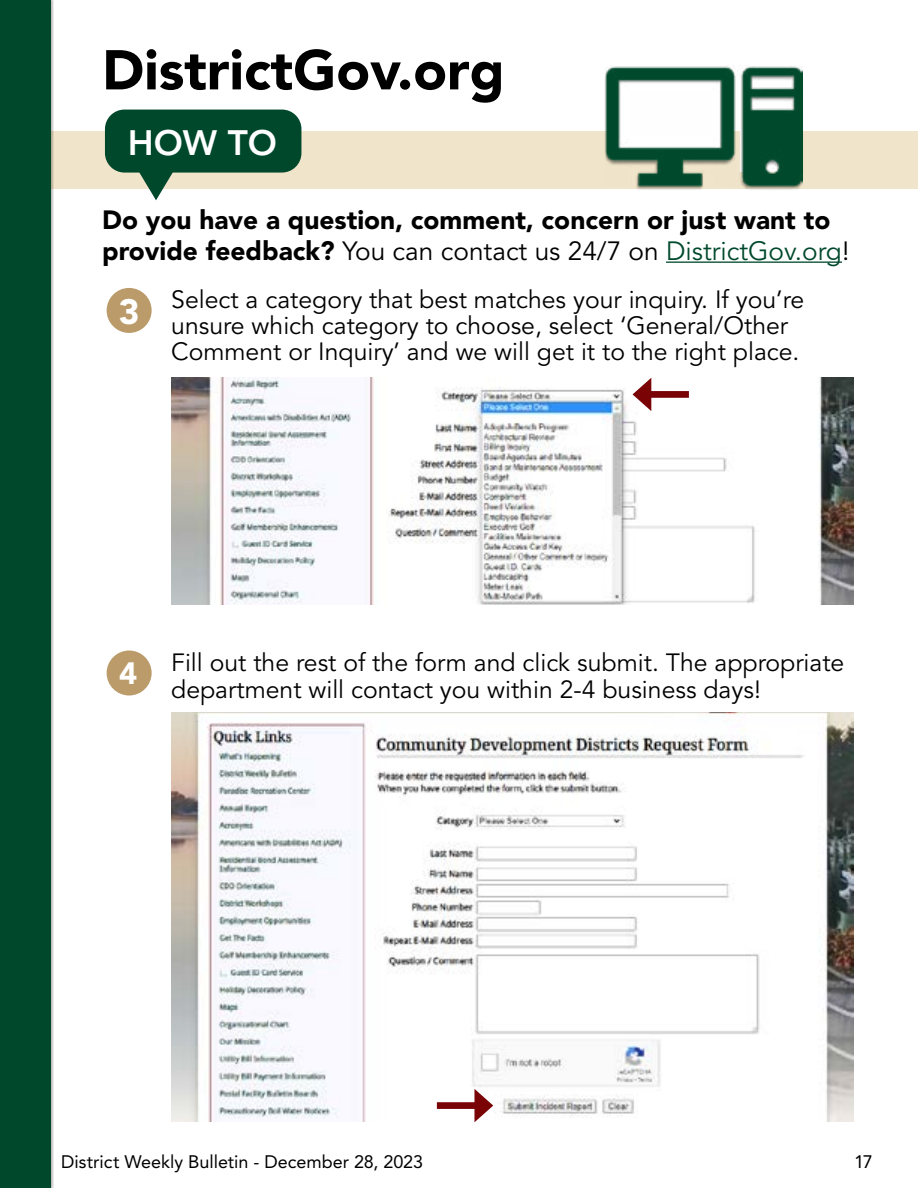
<style>
.page{position:relative;width:918px;height:1188px;background:#fff}
.page>*{position:absolute;margin:0;border:0;box-sizing:border-box;transform-origin:0 0}
.t1{font:900 55.5px "Avenir";color:#000}
.t2{font:800 34.95px "Avenir";color:#fff}
.t3{font:900 34.95px "Avenir";color:#fff}
.t4{font:900 26.25px/30.6px "Avenir LT Std";color:#000}
.t5{font:24.75px/26.2px "Avenir LT Std";color:#000}
.t6{font:18px "Avenir LT Std";color:#000}
.s1{font-weight:400}
.s2{font-weight:400;color:#00492c}
.s3{font-family:"Avenir";font-weight:900;font-size:30.6px;color:#fff}
</style>
<div class="page">
<div style="left:0;top:132px;width:918px;height:57px;background:#f0e5ca"></div>
<div style="left:105px;top:110px;width:196px;height:63px;background:#00482c;border-radius:20px"></div>
<svg style="left:135px;top:172px;width:41px;height:28px"></svg>
<div style="left:107px;top:288px;width:45px;height:45px;background:#bb9b6a;border-radius:50%"></div>
<div style="left:0;top:0;width:54px;height:1188px;background:#000;opacity:.31"></div>
<div style="left:0;top:0;width:51px;height:1188px;background:#00482c"></div>
<div style="left:107px;top:651px;width:45px;height:45px;background:#bb9b6a;border-radius:50%"></div>
<div style="left:604px;top:69px;width:200px;height:121px;background:#000;opacity:.38"></div>
<img style="left:605px;top:65px;width:197px;height:121px">
<img style="left:171px;top:378px;width:683px;height:227px">
<img style="left:171px;top:712px;width:683px;height:410px">
<hr style="left:666px;top:262px;width:176px;height:1px;background:#00492c">
<svg style="left:633px;top:378px;width:56px;height:33px"></svg>
<svg style="left:437px;top:1088px;width:56px;height:34px"></svg>
<h1 class="t1" style="left:102px;top:29px;width:404px">DistrictGov.org</h1>
<h2 class="t2" style="left:128px;top:117px;width:151px">HOW TO</h2>
<p class="t4" style="left:102px;top:204px;width:749px">Do you have a question, comment, concern or just want to provide feedback? <span class="s1">You can contact us 24/7 on</span> <span class="s2">DistrictGov.org</span><span class="s1">!</span></p>
<h2 class="t3" style="left:119px;top:286px;width:22px">3</h2>
<p class="t5" style="left:171px;top:287px;width:635px">Select a category that best matches your inquiry. If you’re unsure which category to choose, select ‘General/Other<br>Comment or Inquiry’ and we will get it to the right place.</p>
<p class="t5" style="left:171px;top:650px;width:675px;text-indent:-52px"><span class="s3">4</span> Fill out the rest of the form and click submit. The appropriate department will contact you within 2-4 business days!</p>
<p class="t6" style="left:61px;top:1151px;width:363px">District Weekly Bulletin - December 28, 2023</p>
<p class="t6" style="left:854px;top:1151px;width:20px">17</p>
</div>
